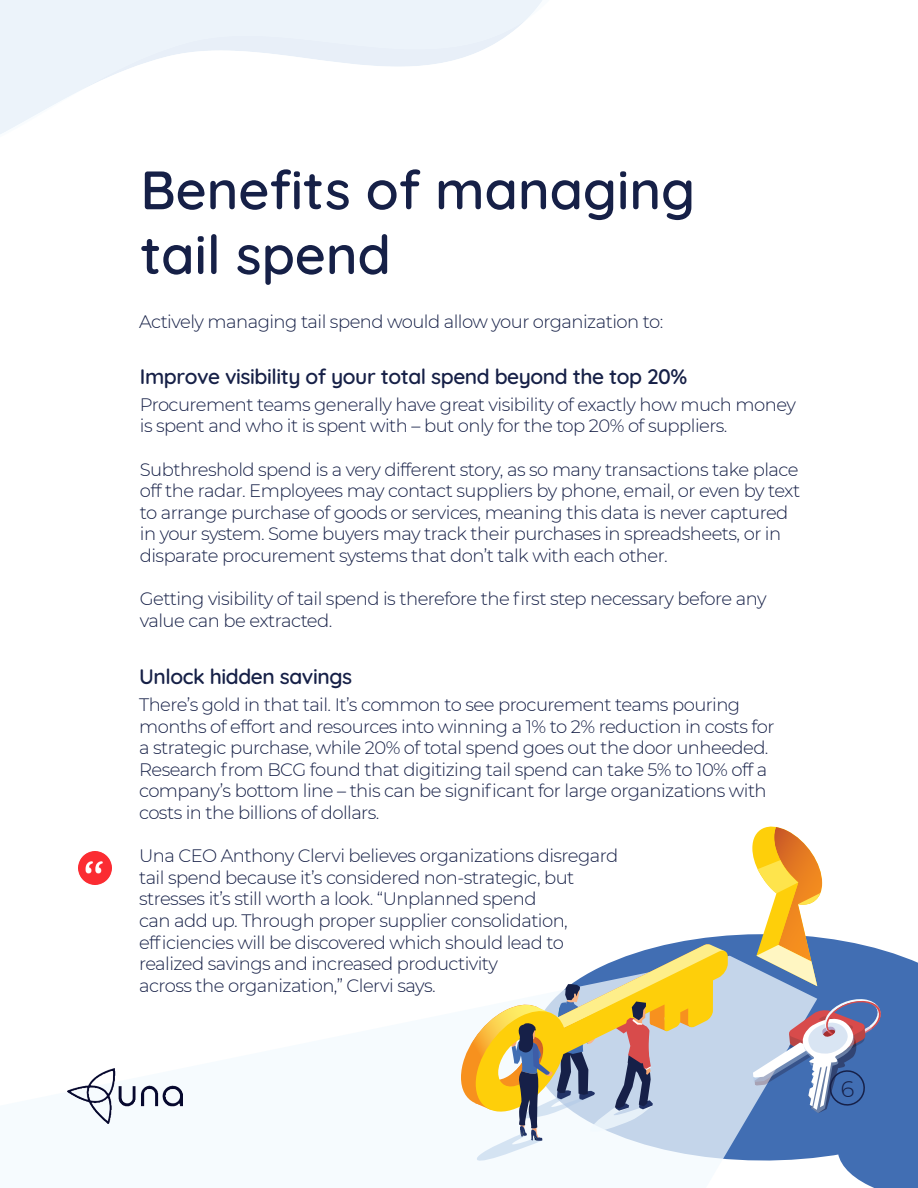
<style>
.page{position:relative;width:918px;height:1188px;background:#fff}
.page>*{position:absolute;margin:0;border:0;box-sizing:border-box;transform-origin:0 0}
.t1{font:600 54px/64.8px "Quicksand";color:#162047}
.t2{font:300 22.5px "Montserrat";color:#162048}
.t3{font:600 21px "Quicksand";letter-spacing:-.02em;color:#162047}
.t4{font:300 18px/21.6px "Montserrat";letter-spacing:-.03em;color:#162047}
</style>
<div class="page">
<svg style="left:0;top:0;width:542px;height:134px"></svg>
<svg style="left:674px;top:934px;width:244px;height:64px;fill:#416eb3"></svg>
<svg style="left:752px;top:826px;width:70px;height:160px"></svg>
<svg style="left:67px;top:956px;width:750px;height:205px;fill:#f6fbfe"></svg>
<svg style="left:461px;top:943px;width:267px;height:218px"></svg>
<img style="left:68px;top:1068px;width:114px;height:55px">
<svg style="left:753px;top:998px;width:165px;height:190px;background:#7590c0"></svg>
<img style="left:78px;top:851px;width:34px;height:34px">
<h1 class="t1" style="left:140px;top:152px;width:556px">Benefits of managing tail spend</h1>
<p class="t4" style="left:139px;top:310px;width:526px">Actively managing tail spend would allow your organization to:</p>
<p class="t3" style="left:140px;top:368px;width:549px">Improve visibility of your total spend beyond the top 20%</p>
<p class="t4" style="left:140px;top:395px;width:658px">Procurement teams generally have great visibility of exactly how much money is spent and who it is spent with – but only for the top 20% of suppliers.</p>
<p class="t4" style="left:140px;top:458px;width:662px">Subthreshold spend is a very different story, as so many transactions take place off the radar. Employees may contact suppliers by phone, email, or even by text to arrange purchase of goods or services, meaning this data is never captured in your system. Some buyers may track their purchases in spreadsheets, or in disparate procurement systems that don’t talk with each other.</p>
<p class="t4" style="left:140px;top:587px;width:628px">Getting visibility of tail spend is therefore the first step necessary before any value can be extracted.</p>
<p class="t3" style="left:139px;top:668px;width:215px">Unlock hidden savings</p>
<p class="t4" style="left:139px;top:695px;width:637px">There’s gold in that tail. It’s common to see procurement teams pouring months of effort and resources into winning a 1% to 2% reduction in costs for a strategic purchase, while 20% of total spend goes out the door unheeded.<br>Research from BCG found that digitizing tail spend can take 5% to 10% off a company’s bottom line – this can be significant for large organizations with costs in the billions of dollars.</p>
<p class="t4" style="left:139px;top:844px;width:481px">Una CEO Anthony Clervi believes organizations disregard tail spend because it’s considered non-strategic, but stresses it’s still worth a look. “Unplanned spend<br>can add up. Through proper supplier consolidation, efficiencies will be discovered which should lead to realized savings and increased productivity<br>across the organization,” Clervi says.</p>
<p class="t2" style="left:841px;top:1073px;width:15px">6</p>
</div>
